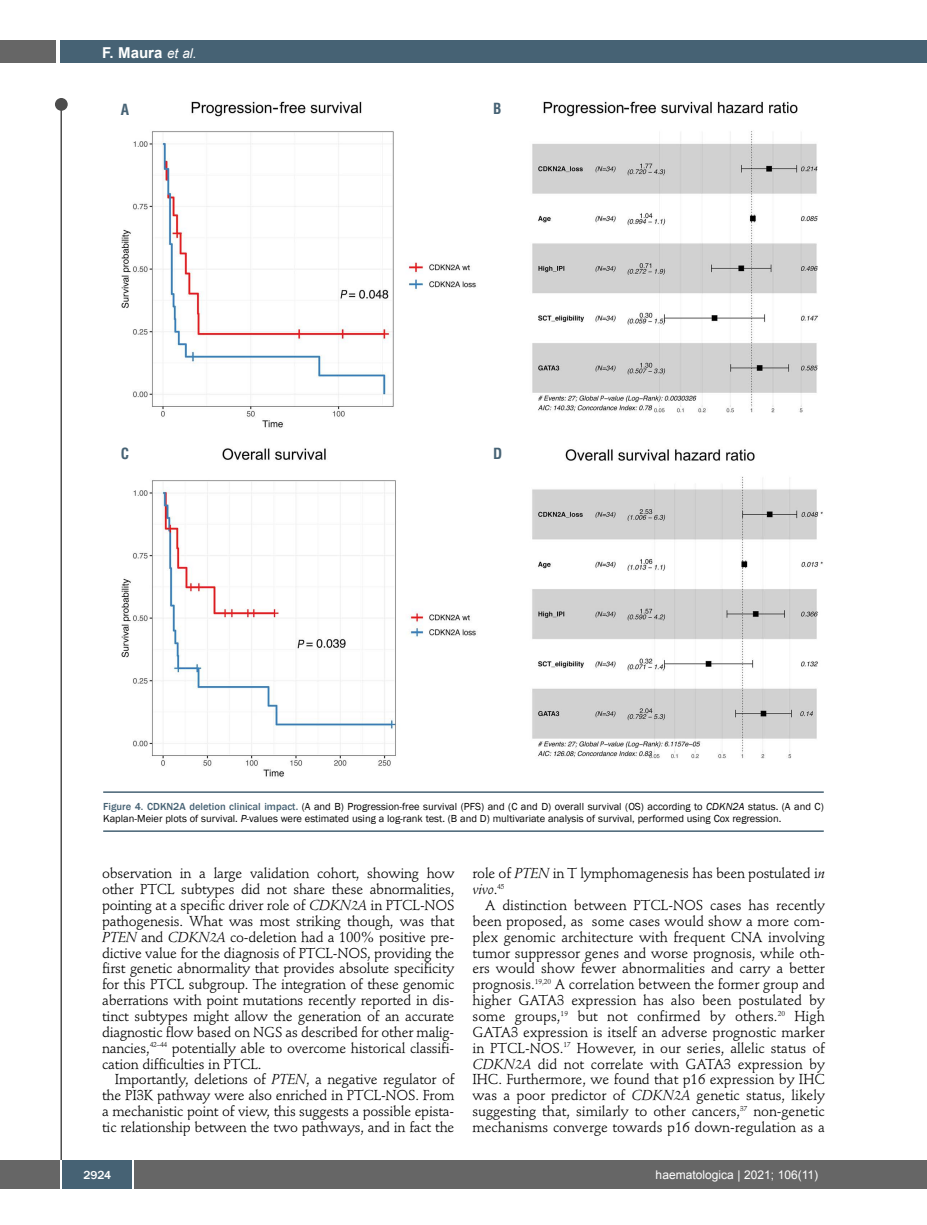
<style>
.page{position:relative;width:927px;height:1225px;background:#fff}
.page>*{position:absolute;margin:0;border:0;box-sizing:border-box;transform-origin:0 0}
.t1{font:700 15px "Arial";color:#fff}
.t2{font:700 condensed 15px "Helvetica";color:#466274}
.t3{font:14.25px/15.9px "Stempel Schneidler";letter-spacing:-.015em;color:#000;text-align:justify}
.t4{font:12px "Arial";color:#fff}
.t5{font:500 12px "Franklin Gothic";color:#fff}
.t6{font:10.5px/12px "Franklin Gothic";color:#000}
.s1{font-weight:400;font-style:italic;font-size:13.5px}
.s2{font-weight:500;color:#466274}
.s3{font-style:italic}
</style>
<div class="page">
<div style="left:911px;top:40px;width:16px;height:22px;background:#466274"></div>
<div style="left:910px;top:1160px;width:17px;height:28px;background:#666"></div>
<div style="left:55px;top:98px;width:13px;height:13px;background:#4d4d4d;border-radius:50%"></div>
<hr style="left:60px;top:101px;width:2px;height:1061px;background:#4d4d4d">
<div style="left:60px;top:40px;width:852px;height:22px;background:#466274"></div>
<div style="left:0;top:40px;width:56px;height:22px;background:#666"></div>
<div style="left:0;top:1160px;width:911px;height:28px;background:#666"></div>
<div style="left:62px;top:1160px;width:71px;height:28px;background:#466274"></div>
<hr style="left:60px;top:1160px;width:2px;height:28px;background:#fff">
<svg style="left:133px;top:1160px;width:1px;height:28px"></svg>
<img style="left:121px;top:101px;width:702px;height:676px">
<hr style="left:103px;top:791px;width:721px;height:2px;background:#466274">
<hr style="left:103px;top:830px;width:721px;height:2px;background:#466274">
<p class="t1" style="left:102px;top:44px;width:96px">F. Maura <span class="s1">et al.</span></p>
<p class="t2" style="left:121px;top:104px;width:10px">A</p>
<p class="t2" style="left:493px;top:103px;width:10px">B</p>
<p class="t2" style="left:121px;top:447px;width:10px">C</p>
<p class="t2" style="left:493px;top:447px;width:11px">D</p>
<p class="t6" style="left:103px;top:800px;width:722px"><span class="s2">Figure 4. CDKN2A deletion clinical impact.</span> (A and B) Progression-free survival (PFS) and (C and D) overall survival (OS) according to <span class="s3">CDKN2A</span> status. (A and C)<br>Kaplan-Meier plots of survival. <span class="s3">P</span>-values were estimated using a log-rank test. (B and D) multivariate analysis of survival, performed using Cox regression.</p>
<p class="t3" style="left:102px;top:867px;width:354px">observation in a large validation cohort, showing how other PTCL subtypes did not share these abnormalities, pointing at a specific driver role of <span class="s3">CDKN2A</span> in PTCL-NOS pathogenesis. What was most striking though, was that <span class="s3">PTEN</span> and <span class="s3">CDKN2A</span> co-deletion had a 100% positive pre&shy;dictive value for the diagnosis of PTCL-NOS, providing the first genetic abnormality that provides absolute specificity for this PTCL subgroup. The integration of these genomic aberrations with point mutations recently reported in dis&shy;tinct subtypes might allow the generation of an accurate diagnostic flow based on NGS as described for other malig&shy;nancies,<sup>42–44</sup> potentially able to overcome historical classifi&shy;cation difficulties in PTCL.</p>
<p class="t3" style="left:102px;top:1073px;width:354px;text-indent:13px">Importantly, deletions of <span class="s3">PTEN</span>, a negative regulator of the PI3K pathway were also enriched in PTCL-NOS. From a mechanistic point of view, this suggests a possible epista&shy;tic relationship between the two pathways, and in fact the</p>
<p class="t3" style="left:472px;top:867px;width:354px">role of <span class="s3">PTEN</span> in T lymphomagenesis has been postulated i<span class="s3">n vivo</span>.<sup>45</sup></p>
<p class="t3" style="left:472px;top:898px;width:354px;text-indent:13px">A distinction between PTCL-NOS cases has recently been proposed, as some cases would show a more com&shy;plex genomic architecture with frequent CNA involving tumor suppressor genes and worse prognosis, while oth&shy;ers would show fewer abnormalities and carry a better prognosis.<sup>19,20</sup> A correlation between the former group and higher GATA3 expression has also been postulated by some groups,<sup>19</sup> but not confirmed by others.<sup>20</sup> High GATA3 expression is itself an adverse prognostic marker in PTCL-NOS.<sup>17</sup> However, in our series, allelic status of <span class="s3">CDKN2A</span> did not correlate with GATA3 expression by IHC. Furthermore, we found that p16 expression by IHC was a poor predictor of <span class="s3">CDKN2A</span> genetic status, likely suggesting that, similarly to other cancers,<sup>37</sup> non-genetic mechanisms converge towards p16 down-regulation as a</p>
<p class="t5" style="left:83px;top:1167px;width:29px">2924</p>
<p class="t4" style="left:656px;top:1168px;width:164px">haematologica | 2021; 106(11)</p>
</div>
